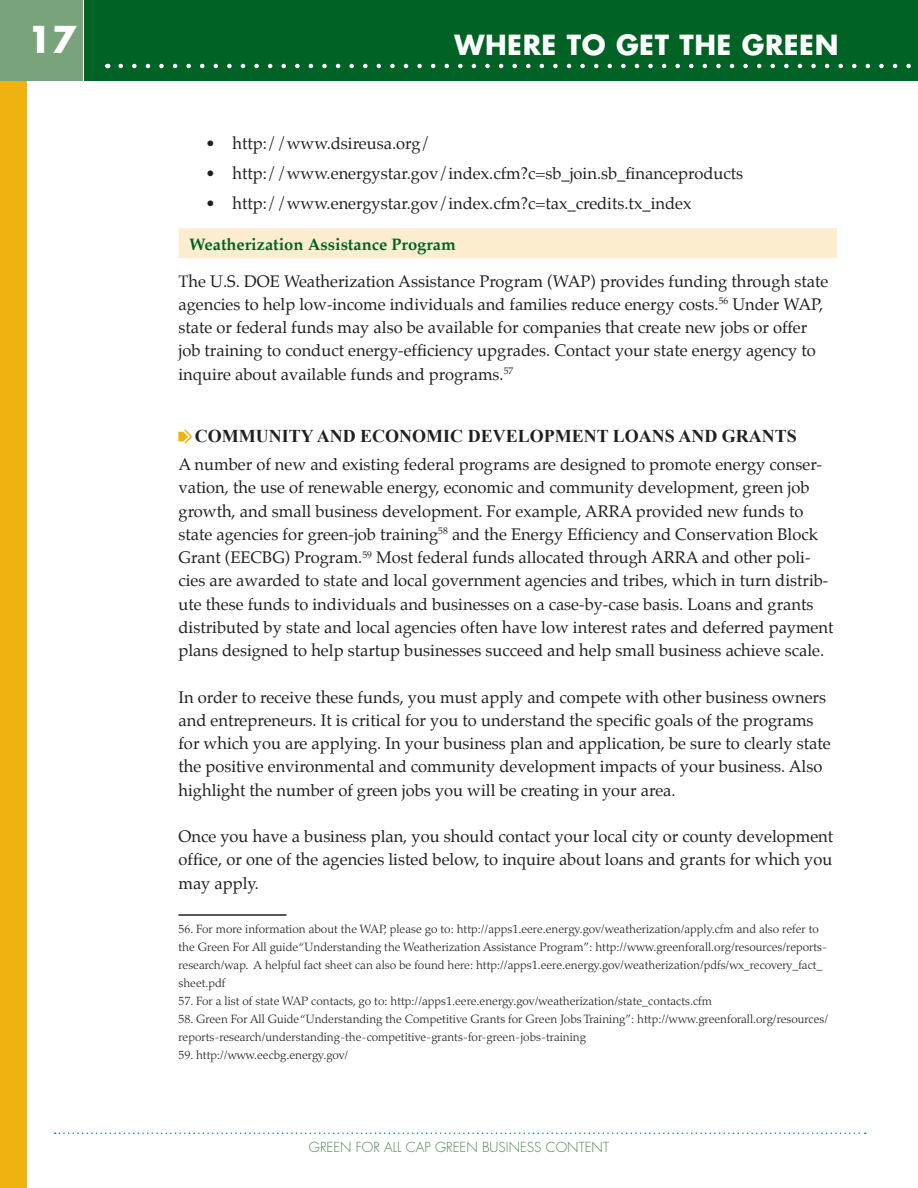
<style>
.page{position:relative;width:918px;height:1188px;background:#fff}
.page>*{position:absolute;margin:0;border:0;box-sizing:border-box;transform-origin:0 0}
.t1{font:700 36px "Futura";color:#fff}
.t2{font:700 27px "Futura";letter-spacing:.02em;color:#fff}
.Heading_1{font:700 18px "Times New Roman";color:#231f20}
.body_text{font:16.5px/23.2px "Palatino";color:#231f20}
.bullet_indent{font:16.5px "Palatino";color:#231f20}
.bold_rule{font:700 16.5px "Palatino";color:#006224}
.t3{font:300 13.5px "Futura";color:#4a8551}
.footnote{font:300 12px/18px "Palatino";color:#231f20}
.s1{font-family:"Pointers";font-weight:400;color:#efb211}
</style>
<div class="page">
<div style="left:0;top:46px;width:27px;height:1142px;background:#efb211"></div>
<div style="left:82px;top:0;width:836px;height:80px;background:#006224"></div>
<svg style="left:121px;top:64px;width:790px;height:4px"></svg>
<svg style="left:55px;top:1132px;width:811px;height:2px"></svg>
<hr style="left:81px;top:0;width:3px;height:86px;background:#fff">
<div style="left:0;top:0;width:82px;height:80px;background:#79a37b"></div>
<div style="left:178px;top:228px;width:659px;height:30px;background:#fcedce"></div>
<hr style="left:178px;top:914px;width:108px;height:2px;background:#231f20">
<h1 class="t1" style="left:27px;top:14px;width:51px">17</h1>
<h2 class="t2" style="left:454px;top:26px;width:386px">WHERE TO GET THE GREEN</h2>
<p class="bullet_indent" style="left:206px;top:132px;width:227px">• http://www.dsireusa.org/</p>
<p class="bullet_indent" style="left:206px;top:162px;width:539px">• http://www.energystar.gov/index.cfm?c=sb_join.sb_financeproducts</p>
<p class="bullet_indent" style="left:206px;top:192px;width:488px">• http://www.energystar.gov/index.cfm?c=tax_credits.tx_index</p>
<p class="bold_rule" style="left:189px;top:234px;width:268px">Weatherization Assistance Program</p>
<p class="body_text" style="left:178px;top:271px;width:651px">The U.S. DOE Weatherization Assistance Program (WAP) provides funding through state agencies to help low-income individuals and families reduce energy costs. <sup>56</sup> Under WAP, state or federal funds may also be available for companies that create new jobs or offer job training to conduct energy-efficiency upgrades. Contact your state energy agency to inquire about available funds and programs.<sup>57</sup></p>
<p class="Heading_1" style="left:178px;top:426px;width:620px"><span class="s1">n</span>COMMUNITY AND ECONOMIC DEVELOPMENT LOANS AND GRANTS</p>
<p class="body_text" style="left:178px;top:454px;width:657px">A number of new and existing federal programs are designed to promote energy conser&shy;vation, the use of renewable energy, economic and community development, green job growth, and small business development. For example, ARRA provided new funds to state agencies for green-job training<sup>58</sup> and the Energy Efficiency and Conservation Block Grant (EECBG) Program. <sup>59</sup> Most federal funds allocated through ARRA and other poli&shy;cies are awarded to state and local government agencies and tribes, which in turn distrib&shy;ute these funds to individuals and businesses on a case-by-case basis. Loans and grants distributed by state and local agencies often have low interest rates and deferred payment plans designed to help startup businesses succeed and help small business achieve scale.</p>
<p class="body_text" style="left:178px;top:687px;width:654px">In order to receive these funds, you must apply and compete with other business owners and entrepreneurs. It is critical for you to understand the specific goals of the programs for which you are applying. In your business plan and application, be sure to clearly state the positive environmental and community development impacts of your business. Also highlight the number of green jobs you will be creating in your area.</p>
<p class="body_text" style="left:178px;top:826px;width:656px;text-align:justify">Once you have a business plan, you should contact your local city or county development office, or one of the agencies listed below, to inquire about loans and grants for which you may apply.</p>
<p class="footnote" style="left:178px;top:920px;width:650px">56. For more information about the WAP, please go to: http://apps1.eere.energy.gov/weatherization/apply.cfm and also refer to the Green For All guide “Understanding the Weatherization Assistance Program”: http://www.greenforall.org/resources/reports&shy;research/wap. A helpful fact sheet can also be found here: http://apps1.eere.energy.gov/weatherization/pdfs/wx_recovery_fact_ sheet.pdf</p>
<p class="footnote" style="left:178px;top:992px;width:535px">57. For a list of state WAP contacts, go to: http://apps1.eere.energy.gov/weatherization/state_contacts.cfm</p>
<p class="footnote" style="left:178px;top:1010px;width:651px">58. Green For All Guide “Understanding the Competitive Grants for Green Jobs Training”: http://www.greenforall.org/resources/ reports-research/understanding-the-competitive-grants-for-green-jobs-training</p>
<p class="footnote" style="left:178px;top:1046px;width:171px">59. http://www.eecbg.energy.gov/</p>
<p class="t3" style="left:309px;top:1138px;width:302px">GREEN FOR ALL CAP GREEN BUSINESS CONTENT</p>
</div>
